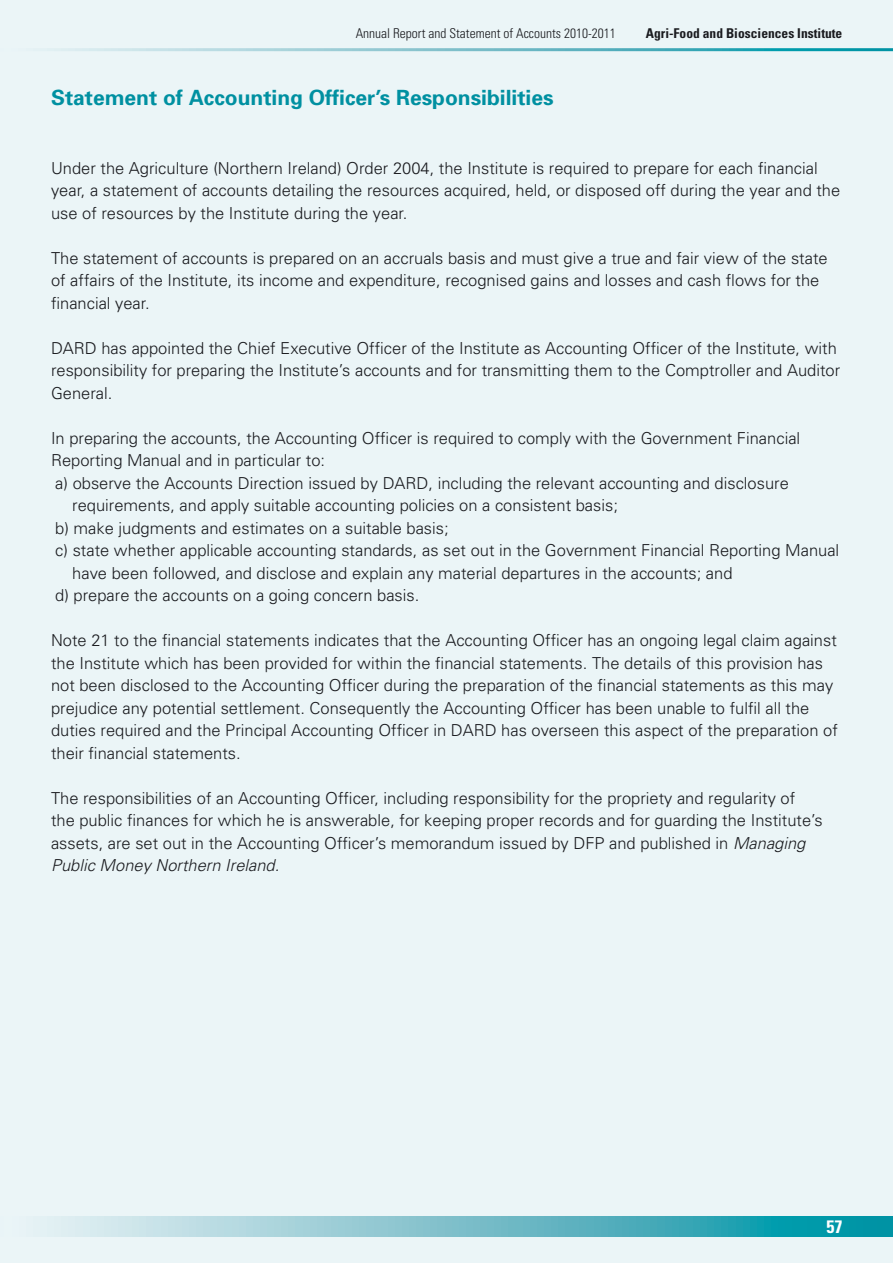
<style>
.page{position:relative;width:893px;height:1263px;background:#ebf5f7}
.page>*{position:absolute;margin:0;border:0;box-sizing:border-box;transform-origin:0 0}
.t1{font:700 21px "Univers";color:#0090a1}
.t2{font:700 condensed 18px "Univers";color:#fff}
.t3{font:300 16.5px/22.5px "Univers";color:#1a1b1f}
.t4{font:300 condensed 13.5px "Univers";color:#1a1b1f}
.t5{font:700 condensed 13.5px "Univers";color:#1a1b1f}
.s1{font-style:italic}
</style>
<div class="page">
<svg style="left:54px;top:1217px;width:839px;height:19px;background:#71bec9"></svg>
<hr style="left:0;top:48px;width:893px;height:3px;background:#fff">
<p class="t4" style="left:356px;top:25px;width:262px">Annual Report and Statement of Accounts 2010-2011</p>
<p class="t5" style="left:646px;top:25px;width:198px">Agri-Food and Biosciences Institute</p>
<p class="t1" style="left:51px;top:84px;width:504px">Statement of Accounting Officer’s Responsibilities</p>
<p class="t3" style="left:51px;top:156px;width:791px">Under the Agriculture (Northern Ireland) Order 2004, the Institute is required to prepare for each financial year, a statement of accounts detailing the resources acquired, held, or disposed off during the year and the use of resources by the Institute during the year.</p>
<p class="t3" style="left:51px;top:246px;width:778px">The statement of accounts is prepared on an accruals basis and must give a true and fair view of the state of affairs of the Institute, its income and expenditure, recognised gains and losses and cash flows for the financial year.</p>
<p class="t3" style="left:51px;top:336px;width:791px">DARD has appointed the Chief Executive Officer of the Institute as Accounting Officer of the Institute, with responsibility for preparing the Institute’s accounts and for transmitting them to the Comptroller and Auditor<br>General.</p>
<p class="t3" style="left:51px;top:426px;width:751px">In preparing the accounts, the Accounting Officer is required to comply with the Government Financial</p>
<p class="t3" style="left:51px;top:448px;width:276px">Reporting Manual and in particular to:</p>
<p class="t3" style="left:55px;top:471px;width:735px">a) observe the Accounts Direction issued by DARD, including the relevant accounting and disclosure</p>
<p class="t3" style="left:72px;top:493px;width:547px">requirements, and apply suitable accounting policies on a consistent basis;</p>
<p class="t3" style="left:55px;top:516px;width:395px">b) make judgments and estimates on a suitable basis;</p>
<p class="t3" style="left:55px;top:538px;width:785px">c) state whether applicable accounting standards, as set out in the Government Financial Reporting Manual</p>
<p class="t3" style="left:72px;top:561px;width:662px">have been followed, and disclose and explain any material departures in the accounts; and</p>
<p class="t3" style="left:55px;top:583px;width:366px">d) prepare the accounts on a going concern basis.</p>
<p class="t3" style="left:51px;top:628px;width:788px">Note 21 to the financial statements indicates that the Accounting Officer has an ongoing legal claim against the Institute which has been provided for within the financial statements. The details of this provision has not been disclosed to the Accounting Officer during the preparation of the financial statements as this may prejudice any potential settlement. Consequently the Accounting Officer has been unable to fulfil all the duties required and the Principal Accounting Officer in DARD has overseen this aspect of the preparation of their financial statements.</p>
<p class="t3" style="left:51px;top:786px;width:773px">The responsibilities of an Accounting Officer, including responsibility for the propriety and regularity of the public finances for which he is answerable, for keeping proper records and for guarding the Institute’s assets, are set out in the Accounting Officer’s memorandum issued by DFP and published in <span class="s1">Managing Public Money Northern Ireland.</span></p>
<p class="t2" style="left:826px;top:1215px;width:17px">57</p>
</div>
